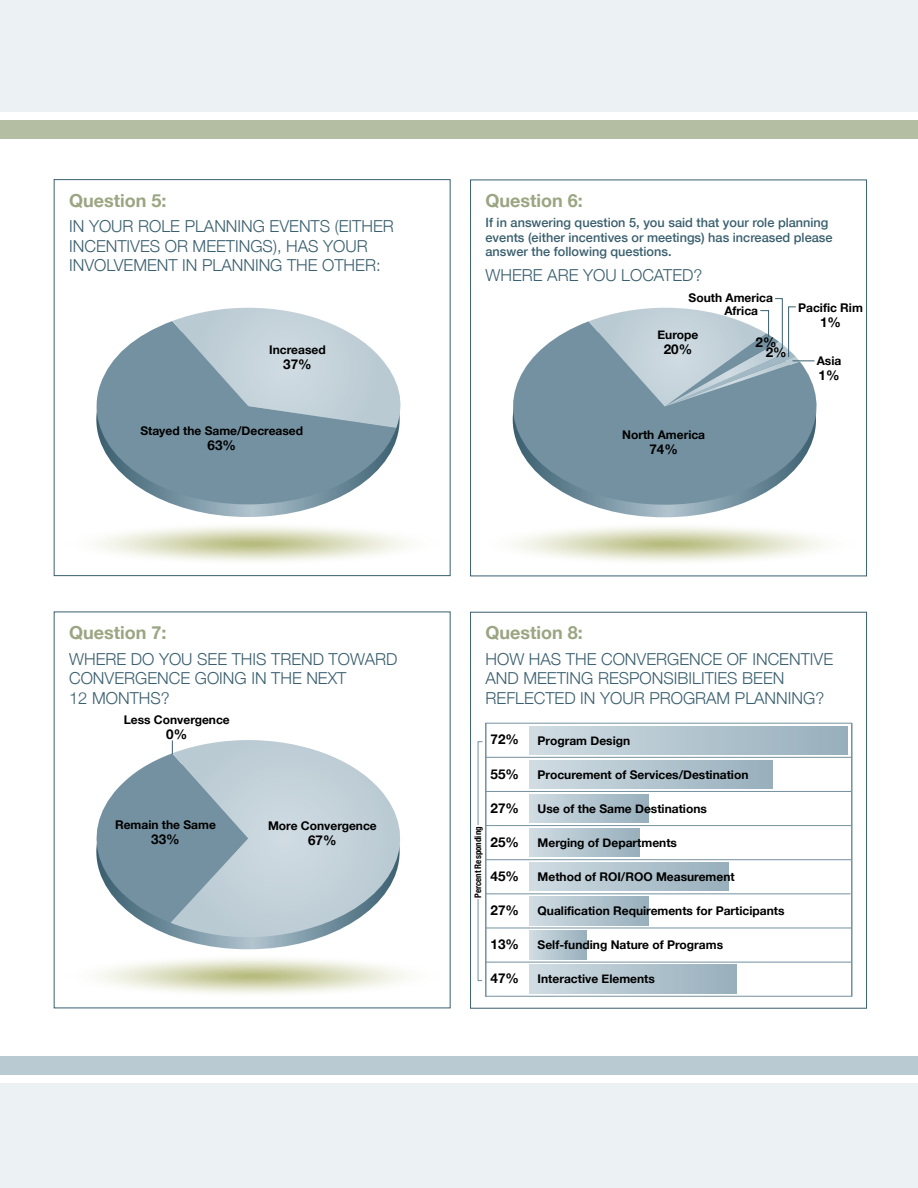
<style>
.page{position:relative;width:918px;height:1188px;background:#fff}
.page>*{position:absolute;margin:0;border:0;box-sizing:border-box;transform-origin:0 0}
.t1{font:700 18px "Helvetica Neue";color:#9aa582}
.t2{font:300 16.5px/19.5px "Helvetica Neue";color:#3a5f6e}
.t3{font:700 13.5px/10.2px "Helvetica Neue";color:#000}
.t4{font:500 12.75px/14.2px "Helvetica Neue";color:#3a5f6e}
.t5{font:700 12px "Helvetica Neue";color:#000}
.t6{font:700 condensed 9px "Helvetica Neue";color:#000}
</style>
<div class="page">
<div style="left:0;top:120px;width:918px;height:18px;background:#b4bea2"></div>
<div style="left:0;top:1057px;width:918px;height:18px;background:#bacad3"></div>
<div style="left:0;top:0;width:918px;height:111px;background:#ecf1f4"></div>
<div style="left:0;top:1084px;width:918px;height:104px;background:#ecf1f4"></div>
<svg style="left:98px;top:526px;width:309px;height:36px"></svg>
<div style="left:54px;top:179px;width:397px;height:397px;border:1px solid #3a5f6e"></div>
<svg style="left:96px;top:321px;width:300px;height:193px"></svg>
<svg style="left:172px;top:308px;width:229px;height:120px;background:#b7c7d0"></svg>
<svg style="left:515px;top:526px;width:309px;height:36px"></svg>
<div style="left:470px;top:180px;width:397px;height:396px;border:1px solid #3a5f6e"></div>
<svg style="left:512px;top:321px;width:305px;height:197px"></svg>
<svg style="left:589px;top:298px;width:225px;height:108px"></svg>
<svg style="left:98px;top:958px;width:309px;height:36px"></svg>
<svg style="left:144px;top:923px;width:161px;height:26px"></svg>
<svg style="left:170px;top:740px;width:230px;height:202px"></svg>
<svg style="left:96px;top:740px;width:152px;height:183px"></svg>
<svg style="left:477px;top:741px;width:6px;height:240px"></svg>
<div style="left:472px;top:826px;width:12px;height:73px;background:#fff"></div>
<div style="left:470px;top:612px;width:397px;height:397px;border:1px solid #3a5f6e"></div>
<div style="left:530px;top:965px;width:207px;height:28px;background:linear-gradient(to right,#d0dce3,#97afbc)"></div>
<div style="left:530px;top:931px;width:57px;height:28px;background:linear-gradient(to right,#d0dce2,#98b0bd)"></div>
<div style="left:530px;top:897px;width:119px;height:28px;background:linear-gradient(to right,#d0dce3,#97afbc)"></div>
<div style="left:530px;top:863px;width:198px;height:28px;background:linear-gradient(to right,#d0dce3,#97afbc)"></div>
<div style="left:530px;top:829px;width:110px;height:28px;background:linear-gradient(to right,#d0dce3,#98b0bd)"></div>
<div style="left:530px;top:794px;width:119px;height:29px;background:linear-gradient(to right,#d0dce3,#97afbc)"></div>
<div style="left:530px;top:760px;width:242px;height:29px;background:linear-gradient(to right,#d0dce3,#97afbc)"></div>
<div style="left:530px;top:726px;width:317px;height:29px;background:linear-gradient(to right,#d0dce3,#97afbc)"></div>
<hr style="left:485px;top:723px;width:2px;height:274px;background:#7491a0">
<hr style="left:851px;top:723px;width:2px;height:274px;background:#7491a0">
<hr style="left:485px;top:757px;width:367px;height:1px;background:#7491a0">
<hr style="left:485px;top:723px;width:367px;height:1px;background:#7491a0">
<hr style="left:485px;top:791px;width:367px;height:1px;background:#7491a0">
<hr style="left:485px;top:825px;width:367px;height:1px;background:#7491a0">
<hr style="left:485px;top:859px;width:367px;height:1px;background:#7491a0">
<hr style="left:485px;top:893px;width:366px;height:1px;background:#7491a0">
<hr style="left:485px;top:928px;width:367px;height:1px;background:#7491a0">
<hr style="left:485px;top:962px;width:367px;height:1px;background:#7491a0">
<hr style="left:485px;top:996px;width:367px;height:1px;background:#7491a0">
<h1 class="t1" style="left:69px;top:189px;width:99px">Question 5:</h1>
<h2 class="t2" style="left:69px;top:216px;width:326px">IN YOUR ROLE PLANNING EVENTS (EITHER<br>INCENTIVES OR MEETINGS), HAS YOUR<br>INVOLVEMENT IN PLANNING THE OTHER:</h2>
<p class="t5" style="left:269px;top:343px;width:58px">Increased</p>
<p class="t3" style="left:283px;top:359px;width:30px">37%</p>
<p class="t5" style="left:140px;top:424px;width:164px">Stayed the Same/Decreased</p>
<p class="t3" style="left:208px;top:440px;width:30px">63%</p>
<h1 class="t1" style="left:69px;top:622px;width:99px">Question 7:</h1>
<h2 class="t2" style="left:69px;top:649px;width:330px">WHERE DO YOU SEE THIS TREND TOWARD<br>CONVERGENCE GOING IN THE NEXT<br>12 MONTHS?</h2>
<p class="t5" style="left:124px;top:712px;width:108px">Less Convergence</p>
<p class="t3" style="left:166px;top:729px;width:23px">0%</p>
<p class="t5" style="left:115px;top:817px;width:102px">Remain the Same</p>
<p class="t3" style="left:151px;top:833px;width:30px">33%</p>
<p class="t5" style="left:268px;top:818px;width:110px">More Convergence</p>
<p class="t3" style="left:308px;top:835px;width:30px">67%</p>
<h1 class="t1" style="left:486px;top:190px;width:99px">Question 6:</h1>
<p class="t4" style="left:486px;top:216px;width:349px">If in answering question 5, you said that your role planning events (either incentives or meetings) has increased please answer the following questions.</p>
<h2 class="t2" style="left:486px;top:265px;width:218px">WHERE ARE YOU LOCATED?</h2>
<p class="t5" style="left:689px;top:290px;width:86px">South America</p>
<p class="t5" style="left:657px;top:327px;width:42px">Europe</p>
<p class="t3" style="left:664px;top:344px;width:30px">20%</p>
<p class="t5" style="left:724px;top:303px;width:35px">Africa</p>
<p class="t3" style="left:766px;top:337px;width:23px;text-indent:-10px">2%<br>2%</p>
<p class="t5" style="left:798px;top:300px;width:66px">Pacific Rim</p>
<p class="t3" style="left:820px;top:316px;width:23px">1%</p>
<p class="t5" style="left:817px;top:353px;width:26px">Asia</p>
<p class="t3" style="left:819px;top:370px;width:23px">1%</p>
<p class="t5" style="left:622px;top:427px;width:85px">North America</p>
<p class="t3" style="left:649px;top:443px;width:30px">74%</p>
<h1 class="t1" style="left:486px;top:622px;width:99px">Question 8:</h1>
<h2 class="t2" style="left:486px;top:649px;width:349px">HOW HAS THE CONVERGENCE OF INCENTIVE<br>AND MEETING RESPONSIBILITIES BEEN<br>REFLECTED IN YOUR PROGRAM PLANNING?</h2>
<p class="t3" style="left:491px;top:734px;width:30px">72%</p>
<p class="t3" style="left:491px;top:768px;width:30px">55%</p>
<p class="t6" style="left:472px;top:898px;width:73px;rotate:-90deg">Percent Responding</p>
<p class="t3" style="left:491px;top:802px;width:30px">27%</p>
<p class="t3" style="left:491px;top:837px;width:30px">25%</p>
<p class="t3" style="left:491px;top:871px;width:30px">45%</p>
<p class="t3" style="left:491px;top:905px;width:30px">27%</p>
<p class="t3" style="left:491px;top:939px;width:30px">13%</p>
<p class="t3" style="left:491px;top:973px;width:30px">47%</p>
<p class="t5" style="left:538px;top:733px;width:94px">Program Design</p>
<p class="t5" style="left:538px;top:767px;width:212px">Procurement of Services/Destination</p>
<p class="t5" style="left:538px;top:801px;width:171px">Use of the Same Destinations</p>
<p class="t5" style="left:538px;top:835px;width:141px">Merging of Departments</p>
<p class="t5" style="left:538px;top:869px;width:199px">Method of ROI/ROO Measurement</p>
<p class="t5" style="left:538px;top:903px;width:249px">Qualification Requirements for Participants</p>
<p class="t5" style="left:538px;top:937px;width:187px">Self-funding Nature of Programs</p>
<p class="t5" style="left:538px;top:971px;width:119px">Interactive Elements</p>
</div>
